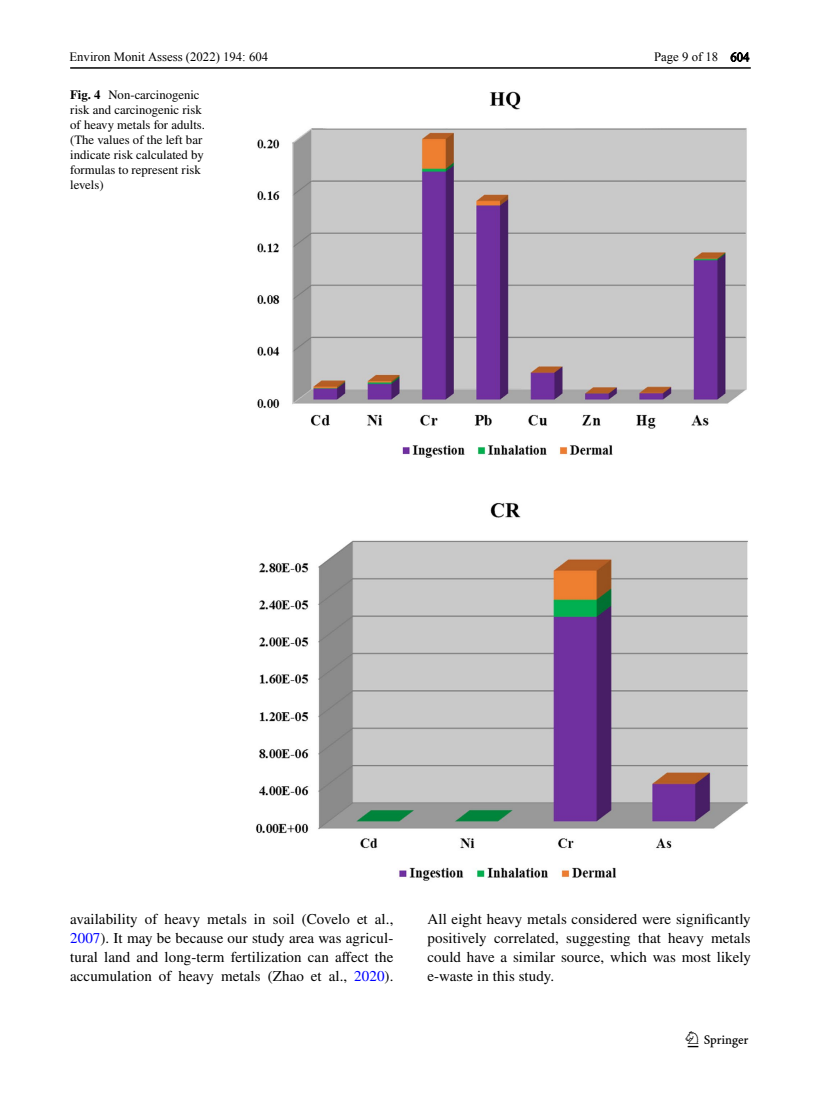
<style>
.page{position:relative;width:821px;height:1106px;background:#fff}
.page>*{position:absolute;margin:0;border:0;box-sizing:border-box;transform-origin:0 0}
.t1{font:22.5px "Springnew Regular 3";color:#000}
.t2{font:15px/18.8px "STIX";letter-spacing:.005em;color:#000;text-align:justify}
.t3{font:12.75px/15px "STIX";color:#000}
.t4{font:12.75px "Times New Roman";color:#000}
.s1{font-weight:700}
.s2{color:#00f}
</style>
<div class="page">
<hr style="left:70px;top:67px;width:680px;height:2px;background:#000">
<img style="left:256px;top:91px;width:492px;height:790px">
<p class="t4" style="left:69px;top:52px;width:200px">Environ Monit Assess (2022) 194: 604</p>
<p class="t4" style="left:654px;top:52px;width:97px">Page 9 of 18 604</p>
<p class="t3" style="left:70px;top:88px;width:136px"><span class="s1">Fig. 4</span> Non-carcinogenic risk and carcinogenic risk of heavy metals for adults. (The values of the left bar indicate risk calculated by formulas to represent risk levels)</p>
<p class="t2" style="left:70px;top:911px;width:325px">availability of heavy metals in soil (Covelo et al., <span class="s2">2007</span>). It may be because our study area was agricul&shy;tural land and long-term fertilization can affect the accumulation of heavy metals (Zhao et al., <span class="s2">2020</span>).</p>
<p class="t2" style="left:427px;top:911px;width:325px">All eight heavy metals considered were significantly positively correlated, suggesting that heavy metals could have a similar source, which was most likely e-waste in this study.</p>
<h1 class="t1" style="left:687px;top:1031px;width:62px">1 3</h1>
</div>
